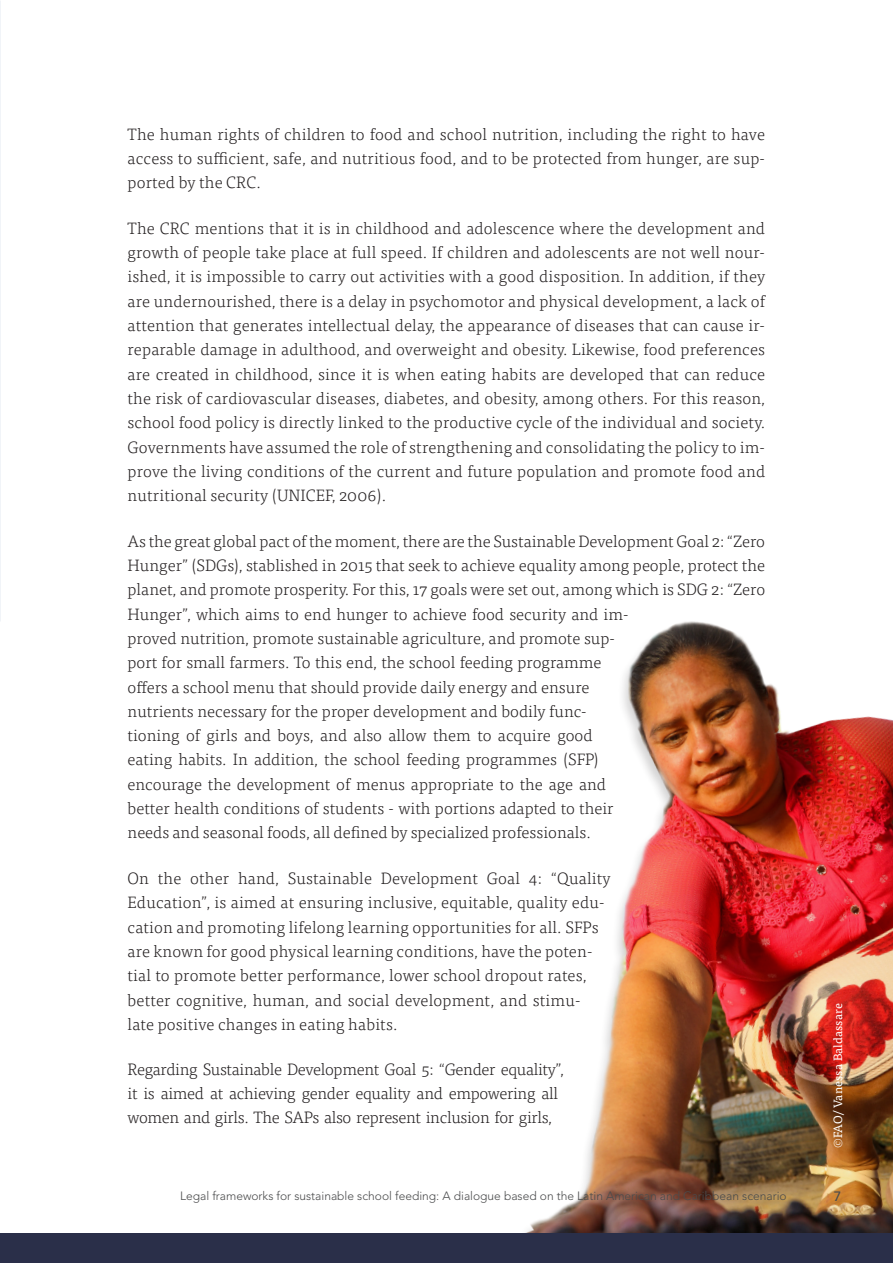
<style>
.page{position:relative;width:893px;height:1263px;background:#fff}
.page>*{position:absolute;margin:0;border:0;box-sizing:border-box;transform-origin:0 0}
.t1{font:300 16.5px/24.3px "Tisa OT";color:#231f20;text-align:justify}
.t2{font:300 16.5px/23.9px "Tisa OT";letter-spacing:-.02em;color:#231f20}
.t3{font:500 13.5px "Avenir";color:#4b4c4d}
.t4{font:300 12px "Avenir";color:#4b4c4d}
.t5{font:12px "Tisa OT";letter-spacing:.01em;color:#fff}
.s1{font-weight:300}
</style>
<div class="page">
<img style="left:525px;top:621px;width:368px;height:612px">
<div style="left:0;top:1233px;width:893px;height:30px;background:#2a2f49"></div>
<svg style="left:0;top:1px;width:1px;height:127px"></svg>
<p class="t1" style="left:128px;top:122px;width:639px">The human rights of children to food and school nutrition, including the right to have access to sufficient, safe, and nutritious food, and to be protected from hunger, are sup&shy;ported by the CRC.</p>
<p class="t1" style="left:128px;top:216px;width:639px">The CRC mentions that it is in childhood and adolescence where the development and growth of people take place at full speed. If children and adolescents are not well nour&shy;ished, it is impossible to carry out activities with a good disposition. In addition, if they are undernourished, there is a delay in psychomotor and physical development, a lack of attention that generates intellectual delay, the appearance of diseases that can cause ir&shy;reparable damage in adulthood, and overweight and obesity. Likewise, food preferences are created in childhood, since it is when eating habits are developed that can reduce the risk of cardiovascular diseases, diabetes, and obesity, among others. For this reason, school food policy is directly linked to the productive cycle of the individual and society.<br>Governments have assumed the role of strengthening and consolidating the policy to im&shy;prove the living conditions of the current and future population and promote food and nutritional security (UNICEF, 2006).</p>
<p class="t1" style="left:128px;top:529px;width:639px;text-align:left">As the great global pact of the moment, there are the Sustainable Development Goal 2: “Zero Hunger” (SDGs), stablished in 2015 that seek to achieve equality among people, protect the planet, and promote prosperity. For this, 17 goals were set out, among which is SDG 2: “Zero Hunger”, which aims to end hunger to achieve food security and im-<br>proved nutrition, promote sustainable agriculture, and promote sup-<br>port for small farmers. To this end, the school feeding programme<br>offers a school menu that should provide daily energy and ensure<br>nutrients necessary for the proper development and bodily func-<br>tioning of girls and boys, and also allow them to acquire good<br>eating habits. In addition, the school feeding programmes (SFP)<br>encourage the development of menus appropriate to the age and<br>better health conditions of students - with portions adapted to their<br>needs and seasonal foods, all defined by specialized professionals.</p>
<p class="t1" style="left:128px;top:866px;width:485px;text-align:left">On the other hand, Sustainable Development Goal 4: “Quality Education”, is aimed at ensuring inclusive, equitable, quality edu&shy;cation and promoting lifelong learning opportunities for all. SFPs are known for good physical learning conditions, have the poten&shy;tial to promote better performance, lower school dropout rates, better cognitive, human, and social development, and stimu&shy;late positive changes in eating habits.</p>
<p class="t2" style="left:128px;top:1057px;width:438px">Regarding Sustainable Development Goal 5: “Gender equality”, it is aimed at achieving gender equality and empowering all women and girls. The SAPs also represent inclusion for girls,</p>
<p class="t5" style="left:831px;top:1148px;width:146px;rotate:-90deg"><span class="s1">©</span>FAO/ Vanessa Baldassare</p>
<p class="t4" style="left:180px;top:1188px;width:608px">Legal frameworks for sustainable school feeding: A dialogue based on the Latin American and Caribbean scenario</p>
<p class="t3" style="left:834px;top:1188px;width:9px">7</p>
</div>
